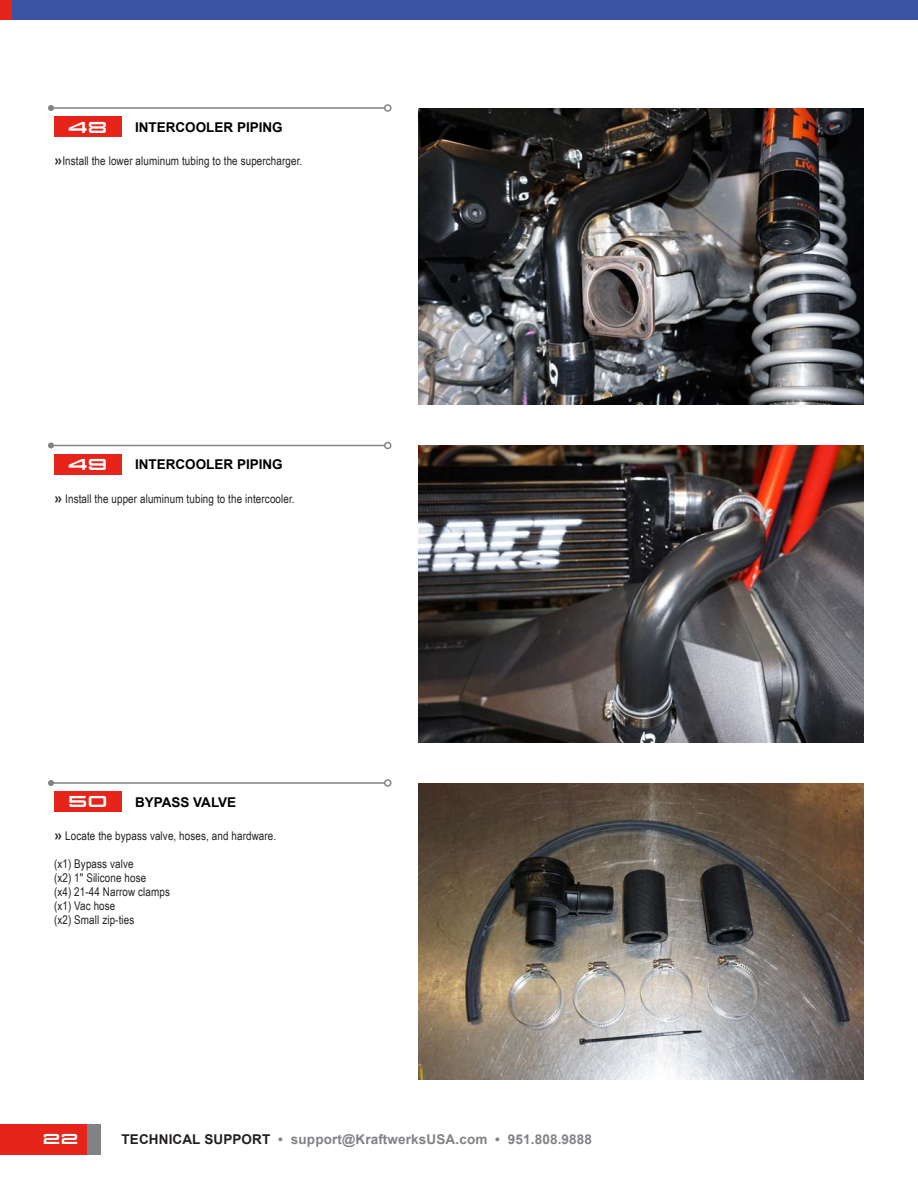
<style>
.page{position:relative;width:918px;height:1188px;background:#fff}
.page>*{position:absolute;margin:0;border:0;box-sizing:border-box;transform-origin:0 0}
.t1{font:16.5px "Aggie URWT Norm";color:#fff}
.t2{font:15px "Aggie URWT Norm";color:#fff}
.t3{font:700 13.5px "Arial";letter-spacing:.01em;color:#808285}
.t4{font:700 13.5px "Arial";color:#000}
.t5{font:12px "Arial Narrow";letter-spacing:.01em;color:#231f20}
.s1{font-family:"Arial Rounded MT Bold";font-size:13.95px}
.s2{color:#231f20}
</style>
<div class="page">
<div style="left:0;top:0;width:12px;height:20px;background:#e72419"></div>
<div style="left:12px;top:0;width:906px;height:20px;background:#3a53a3"></div>
<div style="left:0;top:1124px;width:88px;height:30px;background:#e72419"></div>
<div style="left:88px;top:1124px;width:13px;height:30px;background:#808285"></div>
<img style="left:418px;top:108px;width:446px;height:297px">
<img style="left:418px;top:446px;width:446px;height:296px">
<img style="left:418px;top:783px;width:446px;height:297px">
<hr style="left:51px;top:107px;width:334px;height:2px;background:#808285">
<svg style="left:48px;top:105px;width:6px;height:6px"></svg>
<div style="left:384px;top:104px;width:8px;height:8px;border:2px solid #808285;border-radius:50%"></div>
<hr style="left:51px;top:445px;width:334px;height:1px;background:#808285">
<svg style="left:48px;top:442px;width:6px;height:6px"></svg>
<div style="left:384px;top:442px;width:8px;height:7px;border:2px solid #808285;border-radius:50%"></div>
<hr style="left:51px;top:782px;width:334px;height:2px;background:#808285">
<svg style="left:48px;top:780px;width:6px;height:6px"></svg>
<div style="left:384px;top:779px;width:8px;height:8px;border:2px solid #808285;border-radius:50%"></div>
<div style="left:54px;top:454px;width:68px;height:20px;background:#e72419"></div>
<div style="left:54px;top:117px;width:68px;height:20px;background:#e72419"></div>
<div style="left:54px;top:791px;width:68px;height:21px;background:#e72419"></div>
<p class="t1" style="left:68px;top:117px;width:41px">48</p>
<p class="t4" style="left:135px;top:118px;width:149px">INTERCOOLER PIPING</p>
<p class="t5" style="left:54px;top:152px;width:250px"><span class="s1">»</span>Install the lower aluminum tubing to the supercharger.</p>
<p class="t1" style="left:68px;top:455px;width:41px">49</p>
<p class="t4" style="left:135px;top:456px;width:149px">INTERCOOLER PIPING</p>
<p class="t5" style="left:54px;top:490px;width:242px"><span class="s1">»</span> Install the upper aluminum tubing to the intercooler.</p>
<p class="t1" style="left:68px;top:792px;width:41px">50</p>
<p class="t4" style="left:135px;top:793px;width:103px">BYPASS VALVE</p>
<p class="t5" style="left:54px;top:827px;width:224px"><span class="s1">»</span> Locate the bypass valve, hoses, and hardware.</p>
<p class="t5" style="left:54px;top:855px;width:81px">(x1) Bypass valve</p>
<p class="t5" style="left:54px;top:869px;width:94px">(x2) 1" Silicone hose</p>
<p class="t5" style="left:54px;top:883px;width:117px">(x4) 21-44 Narrow clamps</p>
<p class="t5" style="left:54px;top:897px;width:63px">(x1) Vac hose</p>
<p class="t5" style="left:54px;top:911px;width:82px">(x2) Small zip-ties</p>
<p class="t2" style="left:43px;top:1131px;width:37px">22</p>
<p class="t3" style="left:122px;top:1130px;width:472px"><span class="s2">TECHNICAL SUPPORT</span> • support@KraftwerksUSA.com • 951.808.9888</p>
</div>
